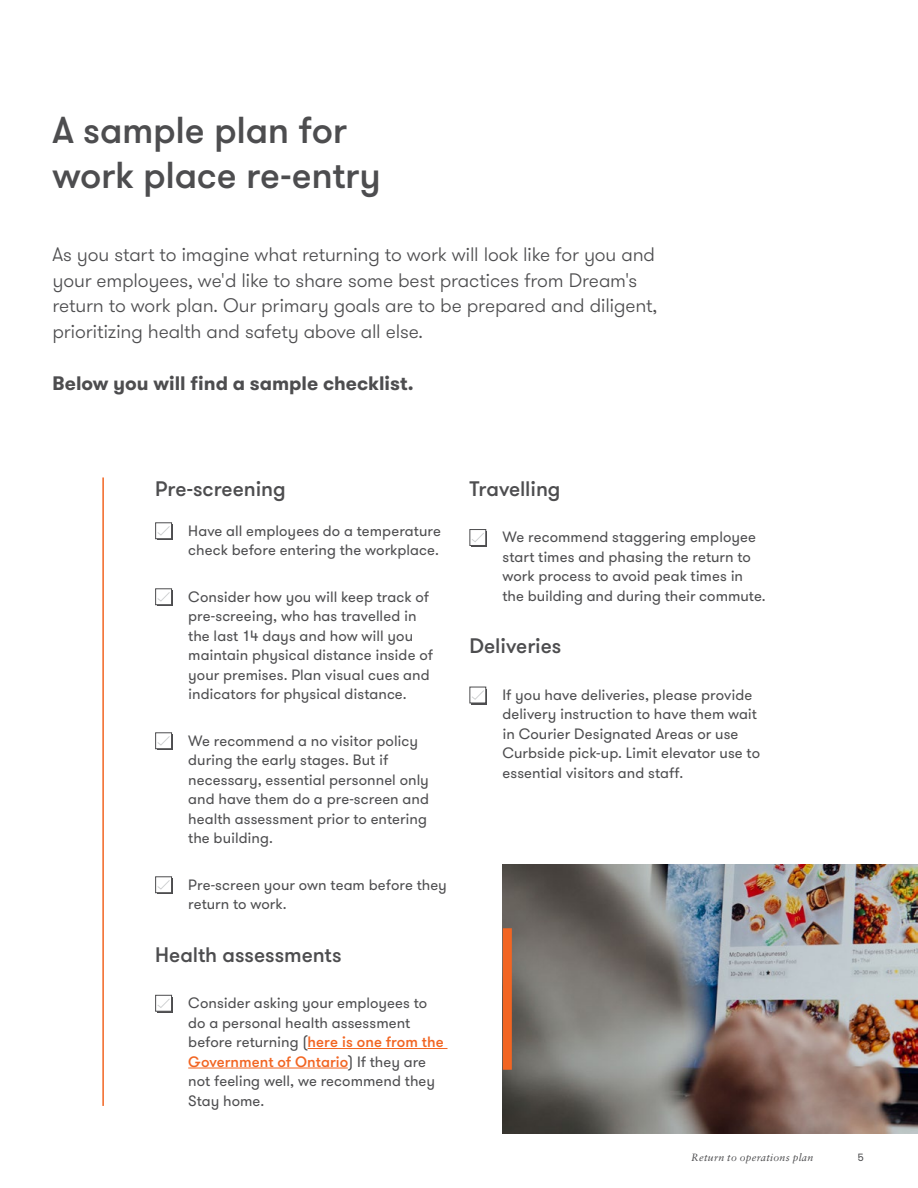
<style>
.page{position:relative;width:918px;height:1188px;background:#fff}
.page>*{position:absolute;margin:0;border:0;box-sizing:border-box;transform-origin:0 0}
.t1{font:500 37.5px/45px "GT Walsheim";letter-spacing:-.01em;color:#4d4d4f}
.t2{font:500 21px "GT Walsheim";letter-spacing:-.005em;color:#4d4d4f}
.t3{font:300 19.5px/25.5px "GT Walsheim";letter-spacing:-.01em;color:#4d4d4f}
.t4{font:700 19.5px "GT Walsheim";color:#4d4d4f}
.t5{font:15px/19.5px "GT Walsheim";letter-spacing:.005em;color:#4d4d4f}
.t6{font:italic 10.5px "Sabon LT Std";letter-spacing:.025em;color:#4d4d4f}
.t7{font:10.5px "GT Walsheim";color:#4d4d4f}
.s1{font-weight:500;color:#f26522}
</style>
<div class="page">
<hr style="left:308px;top:1048px;width:140px;height:1px;background:#f26522">
<hr style="left:188px;top:1068px;width:160px;height:1px;background:#f26522">
<div style="left:157px;top:524px;width:16px;height:16px;background:#4d4d4f"></div>
<div style="left:155px;top:522px;width:17px;height:17px;background:#fff;border:1px solid #4d4d4f"></div>
<svg style="left:157px;top:525px;width:14px;height:11px"></svg>
<div style="left:157px;top:590px;width:16px;height:16px;background:#4d4d4f"></div>
<div style="left:155px;top:588px;width:17px;height:17px;background:#fff;border:1px solid #4d4d4f"></div>
<svg style="left:157px;top:591px;width:14px;height:11px"></svg>
<div style="left:157px;top:734px;width:16px;height:16px;background:#4d4d4f"></div>
<div style="left:155px;top:732px;width:17px;height:17px;background:#fff;border:1px solid #4d4d4f"></div>
<svg style="left:157px;top:735px;width:14px;height:11px"></svg>
<div style="left:157px;top:878px;width:16px;height:16px;background:#4d4d4f"></div>
<div style="left:155px;top:876px;width:17px;height:17px;background:#fff;border:1px solid #4d4d4f"></div>
<svg style="left:157px;top:879px;width:14px;height:11px"></svg>
<div style="left:157px;top:997px;width:16px;height:16px;background:#4d4d4f"></div>
<div style="left:155px;top:995px;width:17px;height:17px;background:#fff;border:1px solid #4d4d4f"></div>
<svg style="left:157px;top:998px;width:14px;height:11px"></svg>
<div style="left:471px;top:531px;width:16px;height:16px;background:#4d4d4f"></div>
<div style="left:469px;top:529px;width:17px;height:17px;background:#fff;border:1px solid #4d4d4f"></div>
<svg style="left:472px;top:532px;width:13px;height:11px"></svg>
<div style="left:471px;top:689px;width:16px;height:15px;background:#4d4d4f"></div>
<div style="left:469px;top:687px;width:17px;height:16px;background:#fff;border:1px solid #4d4d4f"></div>
<svg style="left:472px;top:690px;width:13px;height:10px"></svg>
<hr style="left:102px;top:477px;width:2px;height:629px;background:#f26522">
<img style="left:503px;top:864px;width:415px;height:270px">
<div style="left:503px;top:928px;width:9px;height:142px;background:#f26522"></div>
<h1 class="t1" style="left:52px;top:108px;width:330px">A sample plan for work place re-entry</h1>
<p class="t3" style="left:52px;top:242px;width:607px">As you start to imagine what returning to work will look like for you and your employees, we'd like to share some best practices from Dream's return to work plan. Our primary goals are to be prepared and diligent, prioritizing health and safety above all else.</p>
<h3 class="t4" style="left:52px;top:371px;width:363px">Below you will find a sample checklist.</h3>
<h2 class="t2" style="left:155px;top:475px;width:132px">Pre-screening</h2>
<p class="t5" style="left:188px;top:521px;width:254px">Have all employees do a temperature check before entering the workplace.</p>
<p class="t5" style="left:188px;top:587px;width:246px">Consider how you will keep track of pre-screeing, who has travelled in the last 14 days and how will you maintain physical distance inside of your premises. Plan visual cues and indicators for physical distance.</p>
<p class="t5" style="left:188px;top:731px;width:242px">We recommend a no visitor policy during the early stages. But if necessary, essential personnel only and have them do a pre-screen and health assessment prior to entering the building.</p>
<p class="t5" style="left:188px;top:875px;width:260px">Pre-screen your own team before they return to work.</p>
<h2 class="t2" style="left:155px;top:941px;width:188px">Health assessments</h2>
<p class="t5" style="left:188px;top:993px;width:257px">Consider asking your employees to do a personal health assessment before returning (<span class="s1">here is one from the<br>Government of Ontario</span>) If they are not feeling well, we recommend they<br>Stay home.</p>
<h2 class="t2" style="left:469px;top:475px;width:93px">Travelling</h2>
<p class="t5" style="left:502px;top:528px;width:265px">We recommend staggering employee start times and phasing the return to work process to avoid peak times in the building and during their commute.</p>
<h2 class="t2" style="left:469px;top:633px;width:94px">Deliveries</h2>
<p class="t5" style="left:502px;top:685px;width:259px">If you have deliveries, please provide delivery instruction to have them wait in Courier Designated Areas or use Curbside pick-up. Limit elevator use to essential visitors and staff.</p>
<p class="t6" style="left:691px;top:1151px;width:124px">Return to operations plan</p>
<p class="t7" style="left:858px;top:1150px;width:8px">5</p>
</div>
